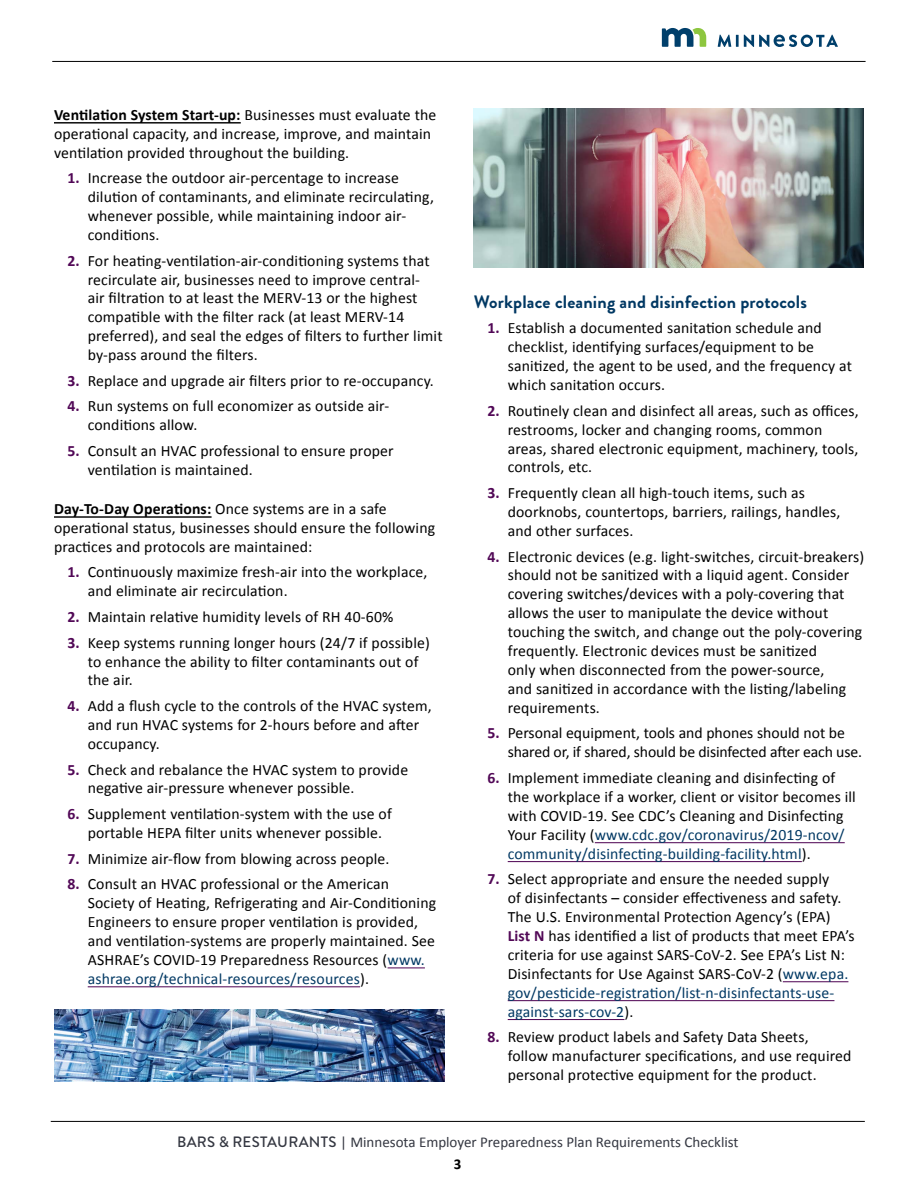
<style>
.page{position:relative;width:918px;height:1188px;background:#fff}
.page>*{position:absolute;margin:0;border:0;box-sizing:border-box;transform-origin:0 0}
.Subhead{font:700 18px "Brandon Grotesque";letter-spacing:.01em;color:#003863}
.Numbered{font:15.75px/18.9px "Calibri";letter-spacing:.01em;color:#000}
.Numbered-2{font:15.75px/18.9px "Calibri";letter-spacing:-.01em;color:#000}
.t1{font:15px "Calibri";color:#343741}
.t2{font:700 15px "Calibri";color:#000}
.s1{font-weight:700}
.s2{font-weight:700;color:#510856}
.s3{color:#003863}
.s4{font-family:"Brandon Grotesque";font-weight:500}
</style>
<div class="page">
<hr style="left:51px;top:1121px;width:814px;height:1px;background:#000">
<hr style="left:52px;top:61px;width:814px;height:1px;background:#000">
<svg style="left:662px;top:28px;width:44px;height:19px"></svg>
<svg style="left:718px;top:35px;width:120px;height:12px"></svg>
<hr style="left:54px;top:122px;width:187px;height:2px;background:#000">
<hr style="left:54px;top:516px;width:158px;height:2px;background:#000">
<hr style="left:388px;top:967px;width:37px;height:1px;background:#510856">
<hr style="left:88px;top:986px;width:272px;height:1px;background:#510856">
<hr style="left:595px;top:842px;width:250px;height:1px;background:#510856">
<hr style="left:508px;top:861px;width:294px;height:1px;background:#510856">
<hr style="left:783px;top:981px;width:65px;height:1px;background:#510856">
<hr style="left:508px;top:1000px;width:326px;height:1px;background:#510856">
<hr style="left:508px;top:1019px;width:116px;height:1px;background:#510856">
<img style="left:54px;top:1010px;width:390px;height:71px">
<img style="left:474px;top:108px;width:390px;height:159px">
<p class="Numbered" style="left:54px;top:104px;width:384px"><span class="s1">Ventilation System Start-up:</span> Businesses must evaluate the operational capacity, and increase, improve, and maintain ventilation provided throughout the building.</p>
<p class="Numbered" style="left:88px;top:168px;width:348px;text-indent:-20px"><span class="s2">1.</span> Increase the outdoor air-percentage to increase dilution of contaminants, and eliminate recirculating, whenever possible, while maintaining indoor air&shy;conditions.</p>
<p class="Numbered" style="left:88px;top:250px;width:356px;text-indent:-20px"><span class="s2">2.</span> For heating-ventilation-air-conditioning systems that recirculate air, businesses need to improve central-<br>air filtration to at least the MERV-13 or the highest compatible with the filter rack (at least MERV-14 preferred), and seal the edges of filters to further limit by-pass around the filters.</p>
<p class="Numbered" style="left:68px;top:370px;width:368px"><span class="s2">3.</span> Replace and upgrade air filters prior to re-occupancy.</p>
<p class="Numbered" style="left:88px;top:396px;width:303px;text-indent:-20px"><span class="s2">4.</span> Run systems on full economizer as outside air&shy;conditions allow.</p>
<p class="Numbered" style="left:88px;top:441px;width:307px;text-indent:-20px"><span class="s2">5.</span> Consult an HVAC professional to ensure proper ventilation is maintained.</p>
<p class="Numbered" style="left:54px;top:499px;width:383px"><span class="s1">Day-To-Day Operations:</span> Once systems are in a safe operational status, businesses should ensure the following practices and protocols are maintained:</p>
<p class="Numbered" style="left:88px;top:562px;width:341px;text-indent:-20px"><span class="s2">1.</span> Continuously maximize fresh-air into the workplace, and eliminate air recirculation.</p>
<p class="Numbered" style="left:68px;top:607px;width:327px"><span class="s2">2.</span> Maintain relative humidity levels of RH 40-60%</p>
<p class="Numbered" style="left:88px;top:632px;width:344px;text-indent:-20px"><span class="s2">3.</span> Keep systems running longer hours (24/7 if possible) to enhance the ability to filter contaminants out of the air.</p>
<p class="Numbered" style="left:88px;top:696px;width:346px;text-indent:-20px"><span class="s2">4.</span> Add a flush cycle to the controls of the HVAC system, and run HVAC systems for 2-hours before and after occupancy.</p>
<p class="Numbered" style="left:88px;top:759px;width:322px;text-indent:-20px"><span class="s2">5.</span> Check and rebalance the HVAC system to provide negative air-pressure whenever possible.</p>
<p class="Numbered" style="left:88px;top:804px;width:306px;text-indent:-20px"><span class="s2">6.</span> Supplement ventilation-system with the use of portable HEPA filter units whenever possible.</p>
<p class="Numbered" style="left:68px;top:848px;width:324px"><span class="s2">7.</span> Minimize air-flow from blowing across people.</p>
<p class="Numbered" style="left:88px;top:874px;width:350px;text-indent:-20px"><span class="s2">8.</span> Consult an HVAC professional or the American Society of Heating, Refrigerating and Air-Conditioning Engineers to ensure proper ventilation is provided, and ventilation-systems are properly maintained. See ASHRAE’s COVID-19 Preparedness Resources (<span class="s3">www. ashrae.org/technical-resources/resources</span>).</p>
<h2 class="Subhead" style="left:474px;top:289px;width:334px">Workplace cleaning and disinfection protocols</h2>
<p class="Numbered" style="left:508px;top:318px;width:346px;text-indent:-20px"><span class="s2">1.</span> Establish a documented sanitation schedule and checklist, identifying surfaces/equipment to be sanitized, the agent to be used, and the frequency at which sanitation occurs.</p>
<p class="Numbered" style="left:508px;top:400px;width:353px;text-indent:-20px"><span class="s2">2.</span> Routinely clean and disinfect all areas, such as offices, restrooms, locker and changing rooms, common areas, shared electronic equipment, machinery, tools, controls, etc.</p>
<p class="Numbered" style="left:508px;top:483px;width:334px;text-indent:-20px"><span class="s2">3.</span> Frequently clean all high-touch items, such as doorknobs, countertops, barriers, railings, handles, and other surfaces.</p>
<p class="Numbered" style="left:508px;top:546px;width:358px;text-indent:-20px"><span class="s2">4.</span> Electronic devices (e.g. light-switches, circuit-breakers) should not be sanitized with a liquid agent. Consider covering switches/devices with a poly-covering that allows the user to manipulate the device without touching the switch, and change out the poly-covering frequently. Electronic devices must be sanitized<br>only when disconnected from the power-source,<br>and sanitized in accordance with the listing/labeling requirements.</p>
<p class="Numbered-2" style="left:508px;top:723px;width:356px;text-indent:-20px"><span class="s2">5.</span> Personal equipment, tools and phones should not be shared or, if shared, should be disinfected after each use.</p>
<p class="Numbered" style="left:508px;top:768px;width:350px;text-indent:-20px"><span class="s2">6.</span> Implement immediate cleaning and disinfecting of the workplace if a worker, client or visitor becomes ill with COVID-19. See CDC’s Cleaning and Disinfecting Your Facility (<span class="s3">www.cdc.gov/coronavirus/2019-ncov/ community/disinfecting-building-facility.html</span>).</p>
<p class="Numbered" style="left:508px;top:869px;width:348px;text-indent:-20px"><span class="s2">7.</span> Select appropriate and ensure the needed supply<br>of disinfectants – consider effectiveness and safety.<br>The U.S. Environmental Protection Agency’s (EPA)<br><span class="s2">List N</span> has identified a list of products that meet EPA’s criteria for use against SARS-CoV-2. See EPA’s List N:<br>Disinfectants for Use Against SARS-CoV-2 (<span class="s3">www.epa. gov/pesticide-registration/list-n-disinfectants-use&shy;against-sars-cov-2</span>).</p>
<p class="Numbered" style="left:508px;top:1027px;width:345px;text-indent:-20px"><span class="s2">8.</span> Review product labels and Safety Data Sheets, follow manufacturer specifications, and use required personal protective equipment for the product.</p>
<p class="t1" style="left:177px;top:1132px;width:563px"><span class="s4">BARS &amp; RESTAURANTS</span> | Minnesota Employer Preparedness Plan Requirements Checklist</p>
<p class="t2" style="left:454px;top:1155px;width:9px">3</p>
</div>
